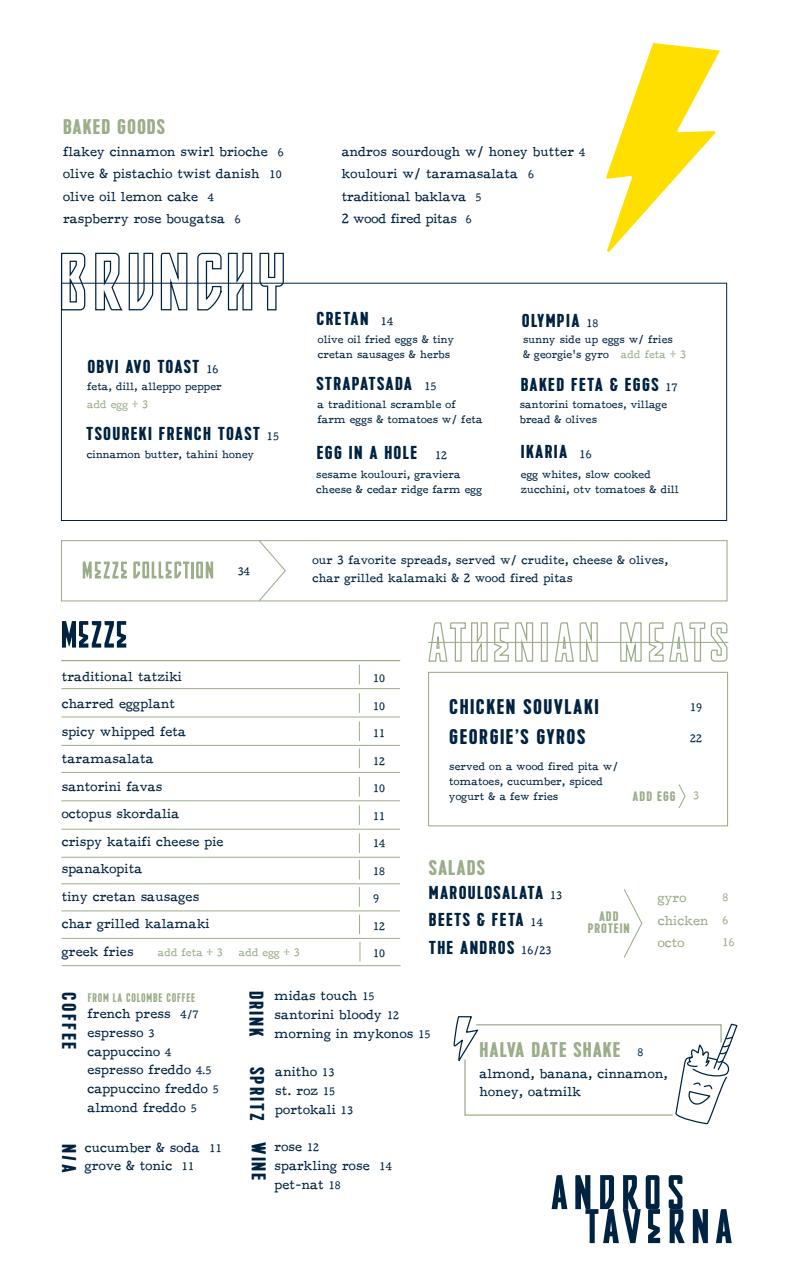
<style>
.page{position:relative;width:788px;height:1283px;background:#fff}
.page>*{position:absolute;margin:0;border:0;box-sizing:border-box;transform-origin:0 0}
.t1{font:700 21.25px "Kapra";letter-spacing:.04em;color:#9cad8a;scale:1.14 1}
.t2{font:700 21.25px/30px "Kapra";letter-spacing:.06em;color:#002341;scale:1.14 1}
.t3{font:700 20px "Kapra";letter-spacing:.08em;color:#002341;scale:1.14 1}
.t4{font:700 18.75px/27.5px "Kapra";letter-spacing:.06em;color:#002341;scale:1.14 1}
.t5{font:13.75px/18.8px "F25 Executive";color:#002341}
.t6{font:700 13.75px/12.5px "Kapra";letter-spacing:.06em;color:#9cad8a;text-align:center;scale:1.14 1}
.t7{font:13.75px/22.5px "F25 Executive";color:#9cad8a}
.t8{font:12.5px/18.8px "F25 Executive";color:#002341}
.t9{font:700 12.5px "Kapra";letter-spacing:.06em;color:#9cad8a}
.t10{font:11.25px/15px "F25 Executive";color:#002341}
.t11{font:11.25px/22.5px "F25 Executive";color:#9cad8a}
.s1{font-size:11.25px}
.s2{font-family:"F25 Executive";font-weight:400;font-size:11.25px}
.s3{color:#9cad8a}
</style>
<div class="page">
<svg style="left:551px;top:1175px;width:16px;height:34px"></svg>
<svg style="left:575px;top:1175px;width:85px;height:68px"></svg>
<svg style="left:716px;top:1209px;width:15px;height:34px"></svg>
<svg style="left:692px;top:1209px;width:15px;height:34px"></svg>
<svg style="left:668px;top:1175px;width:16px;height:68px"></svg>
<svg style="left:60px;top:282px;width:667px;height:239px"></svg>
<svg style="left:60px;top:252px;width:26px;height:59px"></svg>
<svg style="left:160px;top:252px;width:28px;height:59px"></svg>
<svg style="left:196px;top:252px;width:57px;height:59px"></svg>
<svg style="left:94px;top:252px;width:60px;height:59px"></svg>
<svg style="left:259px;top:252px;width:25px;height:59px"></svg>
<svg style="left:453px;top:1016px;width:285px;height:109px"></svg>
<svg style="left:428px;top:671px;width:300px;height:156px"></svg>
<svg style="left:619px;top:622px;width:23px;height:40px"></svg>
<svg style="left:554px;top:622px;width:44px;height:40px"></svg>
<svg style="left:648px;top:622px;width:80px;height:40px"></svg>
<div style="left:540px;top:622px;width:7px;height:40px;border:1px solid #9cad8a"></div>
<svg style="left:428px;top:622px;width:105px;height:40px"></svg>
<hr style="left:428px;top:642px;width:300px;height:1px;background:#9cad8a">
<hr style="left:62px;top:660px;width:337px;height:1px;background:#9cad8a">
<hr style="left:62px;top:688px;width:337px;height:1px;background:#9cad8a">
<svg style="left:359px;top:665px;width:1px;height:19px"></svg>
<hr style="left:62px;top:716px;width:337px;height:1px;background:#9cad8a">
<svg style="left:359px;top:693px;width:1px;height:19px"></svg>
<hr style="left:62px;top:745px;width:337px;height:1px;background:#9cad8a">
<svg style="left:359px;top:722px;width:1px;height:19px"></svg>
<hr style="left:62px;top:772px;width:337px;height:1px;background:#9cad8a">
<svg style="left:359px;top:749px;width:1px;height:19px"></svg>
<hr style="left:62px;top:800px;width:337px;height:1px;background:#9cad8a">
<svg style="left:359px;top:777px;width:1px;height:19px"></svg>
<hr style="left:62px;top:829px;width:337px;height:1px;background:#9cad8a">
<svg style="left:359px;top:805px;width:1px;height:19px"></svg>
<hr style="left:62px;top:857px;width:337px;height:1px;background:#9cad8a">
<svg style="left:359px;top:833px;width:1px;height:19px"></svg>
<hr style="left:62px;top:883px;width:337px;height:1px;background:#9cad8a">
<svg style="left:359px;top:860px;width:1px;height:19px"></svg>
<hr style="left:62px;top:910px;width:337px;height:1px;background:#9cad8a">
<svg style="left:359px;top:887px;width:1px;height:19px"></svg>
<svg style="left:62px;top:621px;width:64px;height:26px"></svg>
<hr style="left:62px;top:938px;width:338px;height:1px;background:#9cad8a">
<svg style="left:359px;top:915px;width:1px;height:18px"></svg>
<hr style="left:62px;top:965px;width:338px;height:1px;background:#9cad8a">
<svg style="left:359px;top:942px;width:1px;height:19px"></svg>
<svg style="left:623px;top:889px;width:20px;height:69px"></svg>
<svg style="left:61px;top:540px;width:667px;height:62px"></svg>
<svg style="left:257px;top:540px;width:30px;height:62px"></svg>
<svg style="left:83px;top:561px;width:44px;height:17px"></svg>
<svg style="left:196px;top:561px;width:17px;height:17px"></svg>
<hr style="left:191px;top:561px;width:3px;height:17px;background:#9cad8a">
<svg style="left:133px;top:561px;width:56px;height:17px"></svg>
<svg style="left:606px;top:43px;width:114px;height:209px"></svg>
<svg style="left:677px;top:783px;width:9px;height:26px"></svg>
<h1 class="t1" style="left:63px;top:114px;width:91px">BAKED GOODS</h1>
<p class="t5" style="left:63px;top:140px;width:222px;line-height:22.5px">flakey cinnamon swirl brioche <span class="s1">6 </span>olive &amp; pistachio twist danish <span class="s1">10 </span>olive oil lemon cake <span class="s1">4<br></span>raspberry rose bougatsa <span class="s1">6</span></p>
<p class="t5" style="left:342px;top:140px;width:245px;line-height:22.5px">andros sourdough w/ honey butter <span class="s1">4 </span>koulouri w/ taramasalata <span class="s1">6 </span>traditional baklava <span class="s1">5<br></span>2 wood fired pitas <span class="s1">6</span></p>
<h3 class="t4" style="left:87px;top:353px;width:117px">OBVI AVO TOAST <span class="s2">16</span></h3>
<p class="t10" style="left:87px;top:379px;width:136px">feta, dill, alleppo pepper</p>
<p class="t11" style="left:87px;top:392px;width:63px">add egg + 3</p>
<h3 class="t4" style="left:86px;top:420px;width:171px">TSOUREKI FRENCH TOAST <span class="s2">15</span></h3>
<p class="t10" style="left:87px;top:447px;width:169px">cinnamon butter, tahini honey</p>
<p class="t10" style="left:238px;top:564px;width:14px">34</p>
<h3 class="t4" style="left:316px;top:306px;width:69px">CRETAN <span class="s2">14</span></h3>
<p class="t10" style="left:318px;top:331px;width:138px">olive oil fried eggs &amp; tiny cretan sausages &amp; herbs</p>
<h3 class="t4" style="left:316px;top:370px;width:107px">STRAPATSADA <span class="s2">15</span></h3>
<p class="t10" style="left:317px;top:397px;width:167px">a traditional scramble of farm eggs &amp; tomatoes w/ feta</p>
<h3 class="t4" style="left:317px;top:439px;width:116px">EGG IN A HOLE <span class="s2">12</span></h3>
<p class="t10" style="left:316px;top:466px;width:167px">sesame koulouri, graviera cheese &amp; cedar ridge farm egg</p>
<h3 class="t4" style="left:522px;top:307px;width:69px">OLYMPIA <span class="s2">18</span></h3>
<p class="t10" style="left:523px;top:331px;width:165px">sunny side up eggs w/ fries<br>&amp; georgie’s gyro <span class="s3">add feta + 3</span></p>
<h3 class="t4" style="left:521px;top:371px;width:139px">BAKED FETA &amp; EGGS <span class="s2">17</span></h3>
<p class="t10" style="left:519px;top:397px;width:149px">santorini tomatoes, village bread &amp; olives</p>
<h3 class="t4" style="left:521px;top:438px;width:64px">IKARIA <span class="s2">16</span></h3>
<p class="t10" style="left:521px;top:467px;width:159px">egg whites, slow cooked zucchini, otv tomatoes &amp; dill</p>
<p class="t8" style="left:312px;top:550px;width:357px">our 3 favorite spreads, served w/ crudite, cheese &amp; olives, char grilled kalamaki &amp; 2 wood fired pitas</p>
<p class="t5" style="left:62px;top:662px;width:163px;line-height:27.5px">traditional tatziki charred eggplant<br>spicy whipped feta taramasalata<br>santorini favas<br>octopus skordalia<br>crispy kataifi cheese pie spanakopita<br>tiny cretan sausages char grilled kalamaki greek fries</p>
<p class="t11" style="left:158px;top:940px;width:67px">add feta + 3</p>
<p class="t11" style="left:239px;top:940px;width:63px">add egg + 3</p>
<p class="t10" style="left:373px;top:671px;width:14px">10</p>
<p class="t10" style="left:373px;top:698px;width:14px">10</p>
<p class="t10" style="left:373px;top:726px;width:14px">11</p>
<p class="t10" style="left:373px;top:753px;width:14px">12</p>
<p class="t10" style="left:373px;top:781px;width:14px">10</p>
<p class="t10" style="left:373px;top:808px;width:14px">11</p>
<p class="t10" style="left:373px;top:836px;width:14px">14</p>
<p class="t10" style="left:373px;top:863px;width:14px">18</p>
<p class="t10" style="left:373px;top:891px;width:8px">9</p>
<p class="t10" style="left:373px;top:918px;width:14px">12</p>
<p class="t10" style="left:373px;top:946px;width:14px">10</p>
<h1 class="t2" style="left:449px;top:692px;width:133px">CHICKEN SOUVLAKI<br>GEORGIE’S GYROS</h1>
<p class="t10" style="left:449px;top:759px;width:170px">served on a wood fired pita w/ tomatoes, cucumber, spiced yogurt &amp; a few fries</p>
<p class="t10" style="left:690px;top:699px;width:14px">19</p>
<p class="t10" style="left:690px;top:730px;width:14px">22</p>
<p class="t6" style="left:632px;top:790px;width:39px">ADD EGG</p>
<p class="t11" style="left:693px;top:784px;width:8px">3</p>
<h1 class="t1" style="left:429px;top:855px;width:51px">SALADS</h1>
<h3 class="t4" style="left:429px;top:879px;width:119px">MAROULOSALATA <span class="s2">13<br></span>BEETS &amp; FETA <span class="s2">14<br></span>THE ANDROS <span class="s2">16/23</span></h3>
<p class="t6" style="left:587px;top:910px;width:38px">ADD<br>PROTEIN</p>
<p class="t7" style="left:657px;top:886px;width:52px">gyro chicken octo</p>
<p class="t11" style="left:722px;top:886px;width:14px">8<br>6<br>16</p>
<h2 class="t3" style="left:81px;top:992px;width:52px;rotate:90deg">COFFEE</h2>
<p class="t9" style="left:88px;top:991px;width:109px">FROM LA COLOMBE COFFEE</p>
<p class="t5" style="left:87px;top:1004px;width:133px">french press <span class="s1">4/7 </span>espresso <span class="s1">3 </span>cappuccino <span class="s1">4 </span>espresso freddo <span class="s1">4.5 </span>cappuccino freddo <span class="s1">5 </span>almond freddo <span class="s1">5</span></p>
<h2 class="t3" style="left:81px;top:1144px;width:26px;rotate:90deg">N/A</h2>
<p class="t5" style="left:85px;top:1137px;width:138px">cucumber &amp; soda <span class="s1">11 </span>grove &amp; tonic <span class="s1">11</span></p>
<h2 class="t3" style="left:268px;top:990px;width:42px;rotate:90deg">DRINK</h2>
<p class="t5" style="left:274px;top:986px;width:157px">midas touch <span class="s1">15 </span>santorini bloody <span class="s1">12 </span>morning in mykonos <span class="s1">15</span></p>
<h2 class="t3" style="left:268px;top:1066px;width:48px;rotate:90deg">SPRITZ</h2>
<p class="t5" style="left:275px;top:1062px;width:79px">anitho <span class="s1">13 </span>st. roz <span class="s1">15 </span>portokali <span class="s1">13</span></p>
<h2 class="t3" style="left:270px;top:1142px;width:35px;rotate:90deg">WINE</h2>
<p class="t5" style="left:274px;top:1137px;width:119px">rose <span class="s1">12<br></span>sparkling rose <span class="s1">14 </span>pet-nat <span class="s1">18</span></p>
<h1 class="t1" style="left:479px;top:1037px;width:125px">HALVA DATE SHAKE</h1>
<p class="t10" style="left:637px;top:1044px;width:8px">8</p>
<p class="t5" style="left:479px;top:1065px;width:190px;line-height:17.5px">almond, banana, cinnamon, honey, oatmilk</p>
</div>
